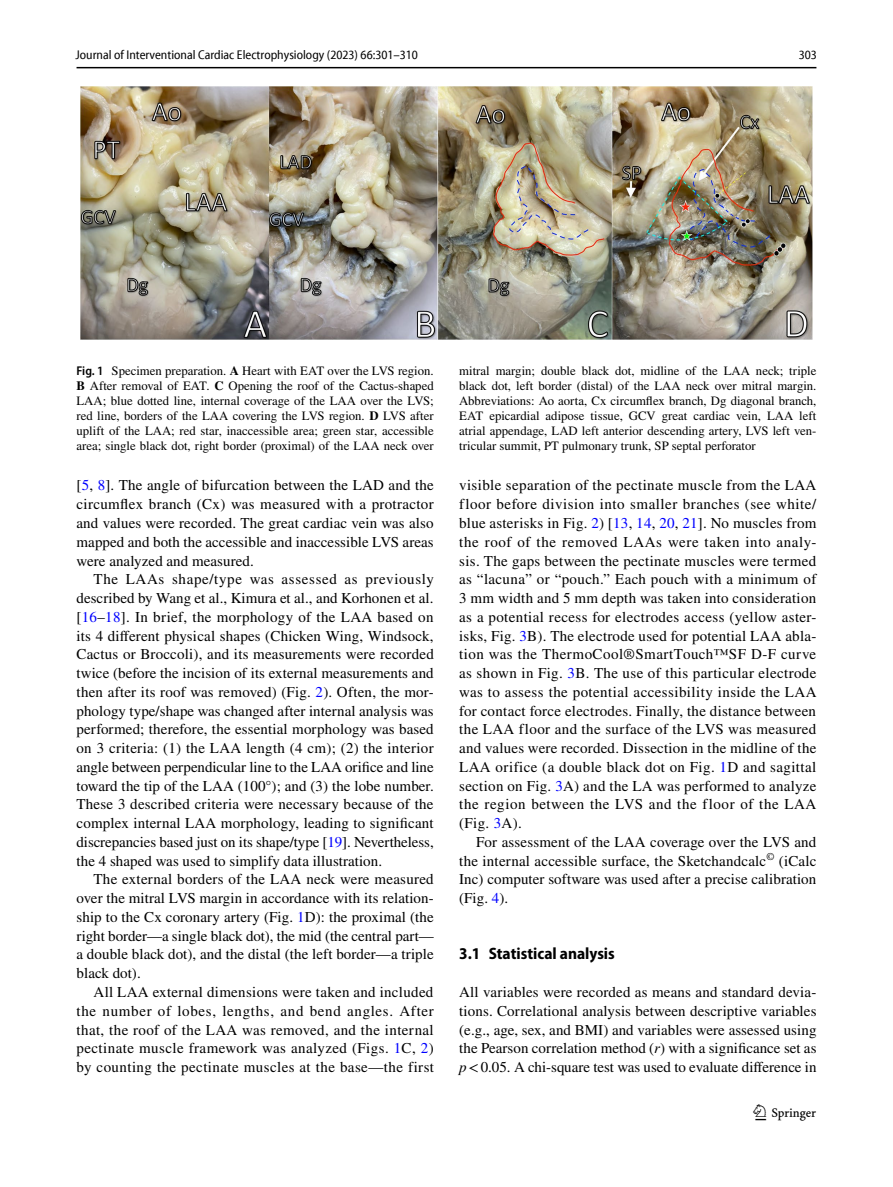
<style>
.page{position:relative;width:893px;height:1187px;background:#fff}
.page>*{position:absolute;margin:0;border:0;box-sizing:border-box;transform-origin:0 0}
.t1{font:22.5px "Springnew Regular 3";color:#000}
.t2{font:700 semi-condensed 16.5px "Myriad Pro";color:#000}
.t3{font:15px/18.8px "STIX";letter-spacing:.005em;color:#000;text-align:justify}
.t4{font:12.75px/15px "STIX";color:#000;text-align:justify}
.t5{font:semi-condensed 12.75px "Myriad Pro Unic";color:#000}
.s1{font-family:"Myriad Pro";font-weight:600;font-stretch:semi-condensed}
.s2{font-weight:700}
.s3{color:#00f}
.s4{font-style:italic}
</style>
<div class="page">
<hr style="left:77px;top:67px;width:739px;height:1px;background:#000">
<img style="left:81px;top:87px;width:731px;height:252px">
<p class="t5" style="left:76px;top:50px;width:344px">Journal of Interventional Cardiac Electrophysiology (2023) 66:301–310</p>
<p class="t5" style="left:799px;top:50px;width:20px">303</p>
<p class="t4" style="left:77px;top:364px;width:359px"><span class="s1">Fig. 1</span> Specimen preparation. <span class="s2">A</span> Heart with EAT over the LVS region.<br><span class="s2">B</span> After removal of EAT. <span class="s2">C</span> Opening the roof of the Cactus-shaped LAA; blue dotted line, internal coverage of the LAA over the LVS; red line, borders of the LAA covering the LVS region. <span class="s2">D</span> LVS after uplift of the LAA; red star, inaccessible area; green star, accessible area; single black dot, right border (proximal) of the LAA neck over</p>
<p class="t4" style="left:459px;top:363px;width:359px">mitral margin; double black dot, midline of the LAA neck; triple black dot, left border (distal) of the LAA neck over mitral margin.<br>Abbreviations: Ao aorta, Cx circumflex branch, Dg diagonal branch, EAT epicardial adipose tissue, GCV great cardiac vein, LAA left atrial appendage, LAD left anterior descending artery, LVS left ven&shy;tricular summit, PT pulmonary trunk, SP septal perforator</p>
<p class="t3" style="left:77px;top:477px;width:359px">[<span class="s3">5</span>, <span class="s3">8</span>]. The angle of bifurcation between the LAD and the circumflex branch (Cx) was measured with a protractor and values were recorded. The great cardiac vein was also mapped and both the accessible and inaccessible LVS areas were analyzed and measured.</p>
<p class="t3" style="left:77px;top:571px;width:359px;text-indent:17px">The LAAs shape/type was assessed as previously described by Wang et al., Kimura et al., and Korhonen et al. [<span class="s3">16</span>–<span class="s3">18</span>]. In brief, the morphology of the LAA based on its 4 different physical shapes (Chicken Wing, Windsock, Cactus or Broccoli), and its measurements were recorded twice (before the incision of its external measurements and then after its roof was removed) (Fig. <span class="s3">2</span>). Often, the mor&shy;phology type/shape was changed after internal analysis was performed; therefore, the essential morphology was based on 3 criteria: (1) the LAA length (4 cm); (2) the interior angle between perpendicular line to the LAA orifice and line toward the tip of the LAA (100°); and (3) the lobe number.<br>These 3 described criteria were necessary because of the complex internal LAA morphology, leading to significant discrepancies based just on its shape/type [<span class="s3">19</span>]. Nevertheless, the 4 shaped was used to simplify data illustration.</p>
<p class="t3" style="left:77px;top:871px;width:359px;text-indent:17px">The external borders of the LAA neck were measured over the mitral LVS margin in accordance with its relation&shy;ship to the Cx coronary artery (Fig. <span class="s3">1</span>D): the proximal (the right border—a single black dot), the mid (the central part— a double black dot), and the distal (the left border—a triple black dot).</p>
<p class="t3" style="left:77px;top:983px;width:359px;text-indent:17px">All LAA external dimensions were taken and included the number of lobes, lengths, and bend angles. After that, the roof of the LAA was removed, and the internal pectinate muscle framework was analyzed (Figs. <span class="s3">1</span>C, <span class="s3">2</span>) by counting the pectinate muscles at the base—the first</p>
<p class="t3" style="left:459px;top:477px;width:359px">visible separation of the pectinate muscle from the LAA floor before division into smaller branches (see white/ blue asterisks in Fig. <span class="s3">2</span>) [<span class="s3">13</span>, <span class="s3">14</span>, <span class="s3">20</span>, <span class="s3">21</span>]. No muscles from the roof of the removed LAAs were taken into analy&shy;sis. The gaps between the pectinate muscles were termed as “lacuna” or “pouch.” Each pouch with a minimum of 3 mm width and 5 mm depth was taken into consideration as a potential recess for electrodes access (yellow aster&shy;isks, Fig. <span class="s3">3</span>B). The electrode used for potential LAA abla&shy;tion was the ThermoCool®SmartTouch™SF D-F curve as shown in Fig. <span class="s3">3</span>B. The use of this particular electrode was to assess the potential accessibility inside the LAA for contact force electrodes. Finally, the distance between the LAA floor and the surface of the LVS was measured and values were recorded. Dissection in the midline of the LAA orifice (a double black dot on Fig. <span class="s3">1</span>D and sagittal section on Fig. <span class="s3">3</span>A) and the LA was performed to analyze the region between the LVS and the floor of the LAA (Fig. <span class="s3">3</span>A).</p>
<p class="t3" style="left:459px;top:833px;width:359px;text-indent:17px">For assessment of the LAA coverage over the LVS and the internal accessible surface, the Sketchandcalc<sup>©</sup> (iCalc Inc) computer software was used after a precise calibration (Fig. <span class="s3">4</span>).</p>
<p class="t2" style="left:459px;top:944px;width:157px">3.1 Statistical analysis</p>
<p class="t3" style="left:459px;top:983px;width:359px">All variables were recorded as means and standard devia&shy;tions. Correlational analysis between descriptive variables (e.g., age, sex, and BMI) and variables were assessed using the Pearson correlation method (<span class="s4">r</span>) with a significance set as <span class="s4">p</span>&lt;0.05. A chi-square test was used to evaluate difference in</p>
<h1 class="t1" style="left:755px;top:1104px;width:62px">1 3</h1>
</div>
